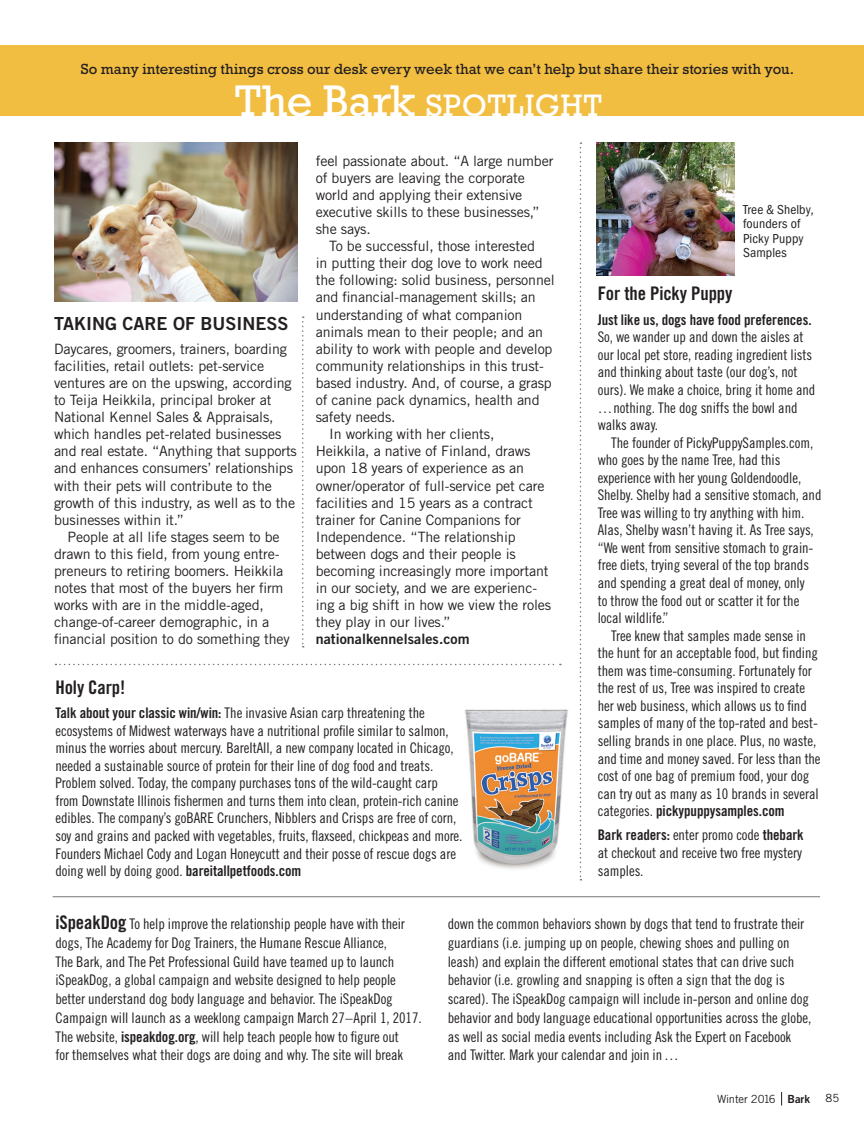
<style>
.page{position:relative;width:864px;height:1134px;background:#fff}
.page>*{position:absolute;margin:0;border:0;box-sizing:border-box;transform-origin:0 0}
.Sidebar_body{font:31.5px "Rockwell";letter-spacing:.025em;color:#fff}
.t1{font:18.75px "Trade Gothic Bold Cond Twenty";letter-spacing:-.005em;color:#231f20}
.t2{font:18px "Trade Gothic Bold Two";color:#231f20}
.Body_Justified{font:15px "Rockwell";color:#231f20}
.t3{font:14.7px/17.5px "Trade Gothic Cond Eighteen";letter-spacing:-.005em;color:#231f20}
.t4{font:14.25px/17.1px "Trade Gothic";letter-spacing:-.01em;color:#231f20}
.t5{font:14.25px "Trade Gothic Bold Two";letter-spacing:.005em;color:#231f20}
.Body_Justified-2{font:condensed 13.5px/14.5px "Franklin Gothic";letter-spacing:.01em;color:#231f20}
.t6{font:11.25px "Trade Gothic";letter-spacing:-.015em;color:#231f20}
.s1{font-size:45px}
.s2{font-family:"Trade Gothic Bold Cond Twenty"}
.s3{font-family:"Trade Gothic Bold Cond Twenty";font-size:18.75px}
.s4{font-family:"Trade Gothic Bold Two"}
</style>
<div class="page">
<svg style="left:781px;top:1092px;width:1px;height:14px"></svg>
<img style="left:596px;top:142px;width:139px;height:133px">
<div style="left:0;top:45px;width:864px;height:71px;background:#f2be42"></div>
<svg style="left:302px;top:316px;width:2px;height:332px"></svg>
<svg style="left:580px;top:142px;width:1px;height:738px"></svg>
<img style="left:54px;top:142px;width:243px;height:160px">
<svg style="left:55px;top:664px;width:506px;height:1px"></svg>
<hr style="left:53px;top:896px;width:767px;height:1px;background:#76787b">
<img style="left:465px;top:709px;width:103px;height:160px">
<p class="Body_Justified" style="left:81px;top:60px;width:715px">So many interesting things cross our desk every week that we can’t help but share their stories with you.</p>
<p class="Sidebar_body" style="left:235px;top:87px;width:368px"><span class="s1">The Bark</span> SPOTLIGHT</p>
<p class="t2" style="left:54px;top:312px;width:236px">TAKING CARE OF BUSINESS</p>
<p class="t4" style="left:54px;top:340px;width:244px">Daycares, groomers, trainers, boarding facilities, retail outlets: pet-service ventures are on the upswing, according to Teija Heikkila, principal broker at National Kennel Sales &amp; Appraisals, which handles pet-related businesses and real estate. “Anything that supports and enhances consumers’ relationships with their pets will contribute to the growth of this industry, as well as to the businesses within it.”</p>
<p class="t4" style="left:54px;top:528px;width:237px;text-indent:14px">People at all life stages seem to be drawn to this field, from young entre&shy;preneurs to retiring boomers. Heikkila notes that most of the buyers her firm works with are in the middle-aged, change-of-career demographic, in a financial position to do something they</p>
<p class="t4" style="left:316px;top:152px;width:239px">feel passionate about. “A large number of buyers are leaving the corporate world and applying their extensive executive skills to these businesses,” she says.</p>
<p class="t4" style="left:316px;top:237px;width:241px;text-indent:14px">To be successful, those interested<br>in putting their dog love to work need the following: solid business, personnel and financial-management skills; an understanding of what companion animals mean to their people; and an ability to work with people and develop community relationships in this trust&shy;based industry. And, of course, a grasp of canine pack dynamics, health and safety needs.</p>
<p class="t4" style="left:316px;top:425px;width:237px;text-indent:14px">In working with her clients, Heikkila, a native of Finland, draws upon 18 years of experience as an owner/operator of full-service pet care facilities and 15 years as a contract trainer for Canine Companions for Independence. “The relationship between dogs and their people is becoming increasingly more important in our society, and we are experienc&shy;ing a big shift in how we view the roles they play in our lives.”</p>
<p class="t5" style="left:316px;top:631px;width:155px">nationalkennelsales.com</p>
<p class="t1" style="left:55px;top:676px;width:71px">Holy Carp!</p>
<p class="t3" style="left:55px;top:704px;width:409px"><span class="s2">Talk about your classic win/win:</span> The invasive Asian carp threatening the ecosystems of Midwest waterways have a nutritional profile similar to salmon, minus the worries about mercury. BareItAll, a new company located in Chicago, needed a sustainable source of protein for their line of dog food and treats.<br>Problem solved. Today, the company purchases tons of the wild-caught carp from Downstate Illinois fishermen and turns them into clean, protein-rich canine edibles. The company’s goBARE Crunchers, Nibblers and Crisps are free of corn, soy and grains and packed with vegetables, fruits, flaxseed, chickpeas and more.<br>Founders Michael Cody and Logan Honeycutt and their posse of rescue dogs are doing well by doing good. <span class="s2">bareitallpetfoods.com</span></p>
<p class="Body_Justified-2" style="left:743px;top:202px;width:72px">Tree &amp; Shelby, founders of<br>Picky Puppy<br>Samples</p>
<p class="t1" style="left:598px;top:282px;width:136px">For the Picky Puppy</p>
<p class="t3" style="left:598px;top:311px;width:219px"><span class="s2">Just like us, dogs have food preferences.<br></span>So, we wander up and down the aisles at our local pet store, reading ingredient lists and thinking about taste (our dog’s, not ours). We make a choice, bring it home and … nothing. The dog sniffs the bowl and walks away.</p>
<p class="t3" style="left:598px;top:433px;width:225px;text-indent:14px">The founder of PickyPuppySamples.com, who goes by the name Tree, had this experience with her young Goldendoodle, Shelby. Shelby had a sensitive stomach, and Tree was willing to try anything with him.<br>Alas, Shelby wasn’t having it. As Tree says, “We went from sensitive stomach to grain&shy;free diets, trying several of the top brands and spending a great deal of money, only<br>to throw the food out or scatter it for the local wildlife.”</p>
<p class="t3" style="left:598px;top:627px;width:224px;text-indent:14px">Tree knew that samples made sense in the hunt for an acceptable food, but finding them was time-consuming. Fortunately for the rest of us, Tree was inspired to create her web business, which allows us to find samples of many of the top-rated and best&shy;selling brands in one place. Plus, no waste, and time and money saved. For less than the cost of one bag of premium food, your dog can try out as many as 10 brands in several categories. <span class="s2">pickypuppysamples.com</span></p>
<p class="t3" style="left:598px;top:826px;width:208px;text-align:justify"><span class="s2">Bark readers:</span> enter promo code <span class="s2">thebark </span>at checkout and receive two free mystery samples.</p>
<p class="t3" style="left:55px;top:914px;width:368px;line-height:18.8px"><span class="s3">iSpeakDog</span> To help improve the relationship people have with their dogs, The Academy for Dog Trainers, the Humane Rescue Alliance,<br>The Bark, and The Pet Professional Guild have teamed up to launch iSpeakDog, a global campaign and website designed to help people better understand dog body language and behavior. The iSpeakDog Campaign will launch as a weeklong campaign March 27–April 1, 2017.<br>The website, <span class="s2">ispeakdog.org</span>, will help teach people how to figure out<br>for themselves what their dogs are doing and why. The site will break</p>
<p class="t3" style="left:448px;top:914px;width:365px;line-height:18.8px">down the common behaviors shown by dogs that tend to frustrate their guardians (i.e. jumping up on people, chewing shoes and pulling on leash) and explain the different emotional states that can drive such behavior (i.e. growling and snapping is often a sign that the dog is scared). The iSpeakDog campaign will include in-person and online dog behavior and body language educational opportunities across the globe, as well as social media events including Ask the Expert on Facebook and Twitter. Mark your calendar and join in …</p>
<p class="t6" style="left:717px;top:1092px;width:94px">Winter 2016 <span class="s4">Bark</span></p>
<p class="t6" style="left:826px;top:1092px;width:15px">85</p>
</div>
